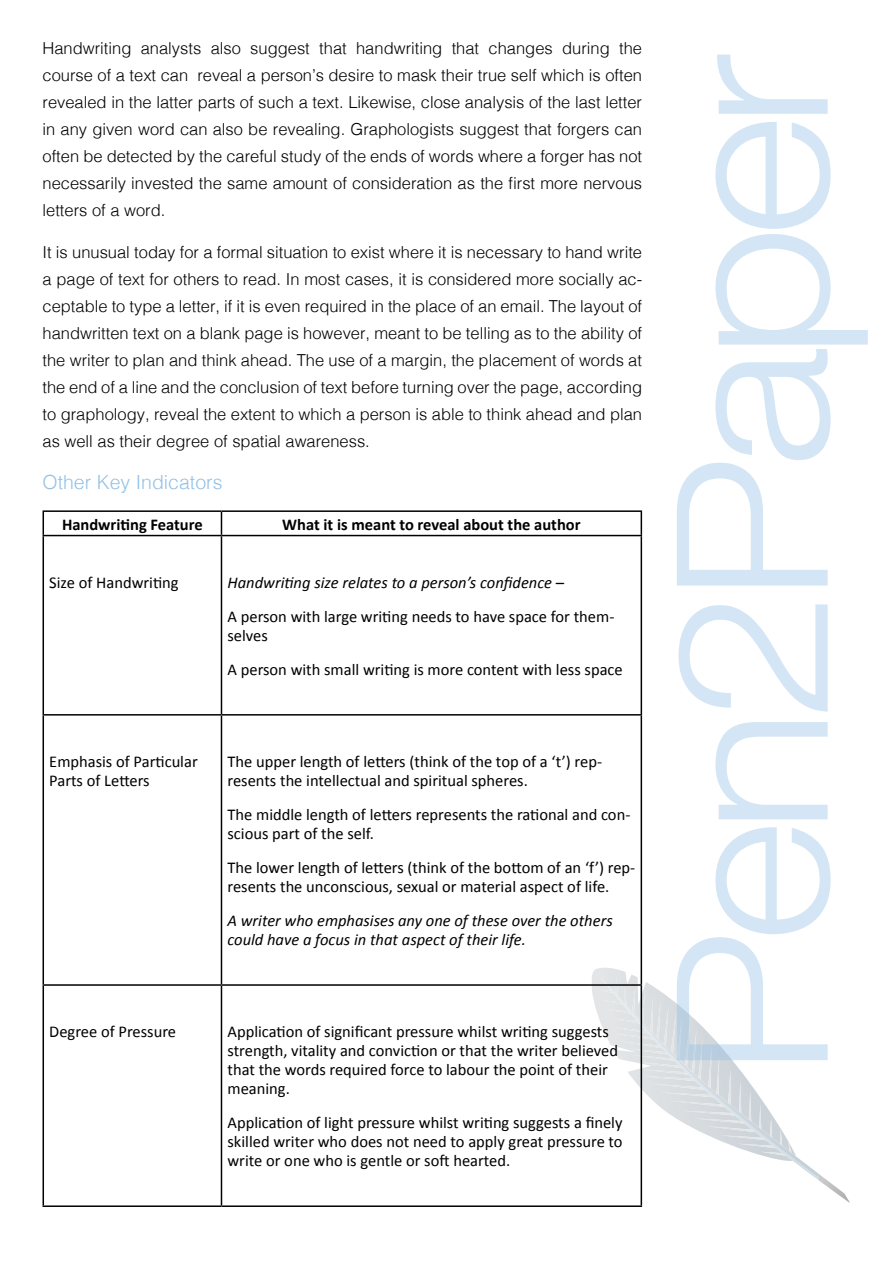
<style>
.page{position:relative;width:893px;height:1263px;background:#fff}
.page>*{position:absolute;margin:0;border:0;box-sizing:border-box;transform-origin:0 0}
.t1{font:300 19.5px "Helvetica";color:#93c1e7}
.t2{font:300 16.5px/27px "Helvetica";color:#000;text-align:justify}
.t3{font:16.5px/19px "Calibri";color:#000}
.t4{font:italic 16.5px/18.9px "Calibri";color:#000}
.t5{font:700 16.5px "Calibri";color:#000}
</style>
<div class="page">
<svg style="left:592px;top:968px;width:51px;height:53px"></svg>
<svg style="left:600px;top:977px;width:67px;height:225px"></svg>
<svg style="left:618px;top:996px;width:200px;height:203px"></svg>
<svg style="left:818px;top:1173px;width:32px;height:29px"></svg>
<svg style="left:677px;top:55px;width:191px;height:1005px"></svg>
<hr style="left:43px;top:510px;width:178px;height:2px;background:#000">
<svg style="left:43px;top:512px;width:1px;height:23px"></svg>
<hr style="left:221px;top:510px;width:421px;height:2px;background:#000">
<svg style="left:221px;top:512px;width:1px;height:23px"></svg>
<svg style="left:641px;top:512px;width:1px;height:23px"></svg>
<hr style="left:43px;top:535px;width:178px;height:1px;background:#000">
<hr style="left:43px;top:536px;width:1px;height:178px;background:#000">
<hr style="left:221px;top:535px;width:421px;height:1px;background:#000">
<hr style="left:221px;top:536px;width:1px;height:178px;background:#000">
<hr style="left:641px;top:536px;width:1px;height:178px;background:#000">
<hr style="left:43px;top:714px;width:178px;height:1px;background:#000">
<hr style="left:43px;top:715px;width:1px;height:269px;background:#000">
<hr style="left:221px;top:714px;width:421px;height:1px;background:#000">
<hr style="left:221px;top:715px;width:1px;height:269px;background:#000">
<hr style="left:641px;top:715px;width:1px;height:269px;background:#000">
<hr style="left:43px;top:984px;width:178px;height:2px;background:#000">
<hr style="left:43px;top:986px;width:1px;height:219px;background:#000">
<hr style="left:221px;top:984px;width:421px;height:2px;background:#000">
<hr style="left:221px;top:986px;width:1px;height:219px;background:#000">
<hr style="left:641px;top:986px;width:1px;height:219px;background:#000">
<hr style="left:43px;top:1205px;width:178px;height:2px;background:#000">
<hr style="left:221px;top:1205px;width:421px;height:2px;background:#000">
<p class="t2" style="left:43px;top:34px;width:601px">Handwriting analysts also suggest that handwriting that changes during the course of a text can reveal a person’s desire to mask their true self which is often revealed in the latter parts of such a text. Likewise, close analysis of the last letter in any given word can also be revealing. Graphologists suggest that forgers can often be detected by the careful study of the ends of words where a forger has not necessarily invested the same amount of consideration as the first more nervous letters of a word.</p>
<p class="t2" style="left:43px;top:238px;width:601px">It is unusual today for a formal situation to exist where it is necessary to hand write a page of text for others to read. In most cases, it is considered more socially ac&shy;ceptable to type a letter, if it is even required in the place of an email. The layout of handwritten text on a blank page is however, meant to be telling as to the ability of the writer to plan and think ahead. The use of a margin, the placement of words at the end of a line and the conclusion of text before turning over the page, according to graphology, reveal the extent to which a person is able to think ahead and plan as well as their degree of spatial awareness.</p>
<p class="t1" style="left:43px;top:466px;width:181px">Other Key Indicators</p>
<p class="t5" style="left:62px;top:514px;width:142px">Handwriting Feature</p>
<p class="t5" style="left:282px;top:514px;width:300px">What it is meant to reveal about the author</p>
<p class="t3" style="left:49px;top:572px;width:131px">Size of Handwriting</p>
<p class="t4" style="left:227px;top:572px;width:338px">Handwriting size relates to a person’s confidence –</p>
<p class="t3" style="left:227px;top:606px;width:388px">A person with large writing needs to have space for them&shy;selves</p>
<p class="t3" style="left:227px;top:659px;width:397px">A person with small writing is more content with less space</p>
<p class="t3" style="left:49px;top:751px;width:150px">Emphasis of Particular<br>Parts of Letters</p>
<p class="t3" style="left:227px;top:751px;width:376px">The upper length of letters (think of the top of a ‘t’) rep&shy;resents the intellectual and spiritual spheres.</p>
<p class="t3" style="left:227px;top:804px;width:404px">The middle length of letters represents the rational and con&shy;scious part of the self.</p>
<p class="t3" style="left:227px;top:857px;width:409px">The lower length of letters (think of the bottom of an ‘f’) rep&shy;resents the unconscious, sexual or material aspect of life.</p>
<p class="t4" style="left:227px;top:910px;width:387px">A writer who emphasises any one of these over the others could have a focus in that aspect of their life.</p>
<p class="t3" style="left:49px;top:1021px;width:128px">Degree of Pressure</p>
<p class="t3" style="left:227px;top:1021px;width:392px">Application of significant pressure whilst writing suggests strength, vitality and conviction or that the writer believed that the words required force to labour the point of their meaning.</p>
<p class="t3" style="left:227px;top:1112px;width:397px;text-align:justify">Application of light pressure whilst writing suggests a finely skilled writer who does not need to apply great pressure to write or one who is gentle or soft hearted.</p>
</div>
